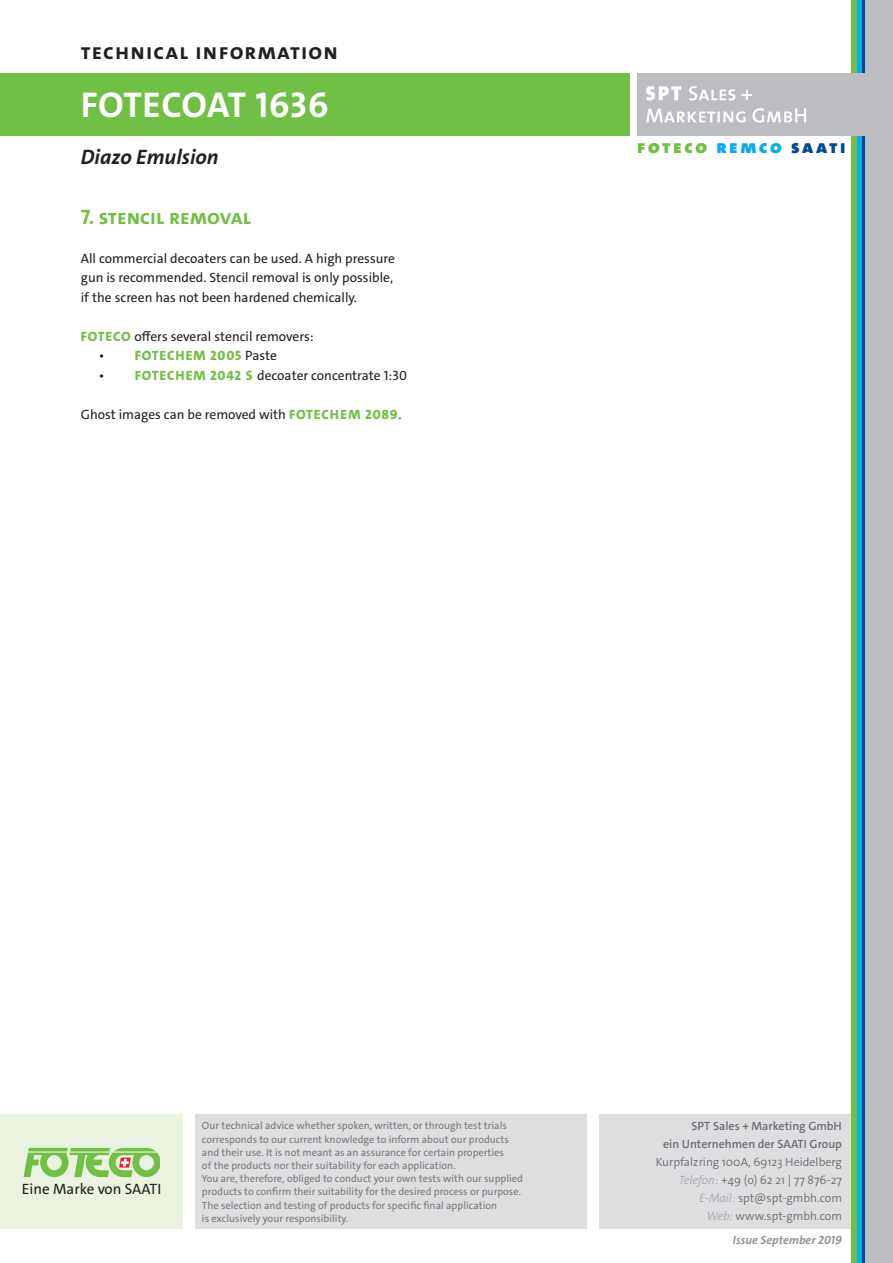
<style>
.page{position:relative;width:893px;height:1263px;background:#fff}
.page>*{position:absolute;margin:0;border:0;box-sizing:border-box;transform-origin:0 0}
.t1{font:700 36px "The Sans C4 s";letter-spacing:.015em;color:#fff}
.t2{font:700 22.5px "The Sans C4 s";letter-spacing:.05em;color:#231f20}
.t3{font:700 21px "The Sans C4 s";color:#71bf44}
.t4{font:italic 700 21px "The Sans C4 s";color:#231f20}
.t5{font:900 18.75px "The Sans C4 s";letter-spacing:.14em;color:#71bf44}
.t6{font:15px "The Sans C4 s";color:#231f20}
.t7{font:13.5px/19.5px "The Sans C4 s";color:#231f20}
.t8{font:800 13.5px "The Sans C4 s";letter-spacing:.06em;color:#71bf44}
.t9{font:300 12px/18px "The Sans C4 s";color:#6c6d70;text-align:right}
.t10{font:600 12px/18px "The Sans C4 s";color:#6c6d70;text-align:right}
.t11{font:italic 700 12px "The Sans C4 s";color:#939598}
.t12{font:10.5px/13.2px "The Sans C4 s";color:#76787b}
.s1{font-weight:800;color:#71bf44}
.s2{font-weight:400;color:#231f20}
.s3{color:#00aeef}
.s4{color:#014990}
.s5{font-style:italic;color:#a8a9ad}
</style>
<div class="page">
<div style="left:195px;top:1114px;width:392px;height:115px;background:#dddee0"></div>
<div style="left:600px;top:1114px;width:259px;height:115px;background:#dddee0"></div>
<div style="left:0;top:73px;width:629px;height:63px;background:#71bf44"></div>
<div style="left:865px;top:0;width:28px;height:1263px;background:#bcbdc0"></div>
<svg style="left:861px;top:0;width:4px;height:1263px;background:#0062a7"></svg>
<div style="left:856px;top:0;width:5px;height:1263px;background:#00aeef"></div>
<div style="left:851px;top:0;width:5px;height:1263px;background:#71bf44"></div>
<div style="left:637px;top:73px;width:231px;height:63px;background:#bcbdc0"></div>
<svg style="left:646px;top:108px;width:160px;height:15px"></svg>
<svg style="left:646px;top:86px;width:106px;height:15px"></svg>
<div style="left:0;top:1114px;width:183px;height:115px;background:#e9f3e0"></div>
<svg style="left:24px;top:1148px;width:136px;height:29px"></svg>
<h2 class="t2" style="left:81px;top:37px;width:259px">technical information</h2>
<h1 class="t1" style="left:81px;top:82px;width:249px">FOTECOAT 1636</h1>
<h3 class="t4" style="left:81px;top:144px;width:139px">Diazo Emulsion</h3>
<h3 class="t3" style="left:81px;top:203px;width:172px">7. stencil removal</h3>
<p class="t7" style="left:81px;top:249px;width:316px">All commercial decoaters can be used. A high pressure gun is recommended. Stencil removal is only possible, if the screen has not been hardened chemically.</p>
<p class="t7" style="left:81px;top:327px;width:234px"><span class="s1">FOTECO</span> offers several stencil removers:</p>
<p class="t8" style="left:99px;top:347px;width:180px"><span class="s2">•</span> FOTECHEM 2005 <span class="s2">Paste</span></p>
<p class="t7" style="left:99px;top:366px;width:310px">• <span class="s1">FOTECHEM 2042 S</span> decoater concentrate 1:30</p>
<p class="t7" style="left:81px;top:405px;width:322px">Ghost images can be removed with <span class="s1">FOTECHEM 2089</span>.</p>
<h3 class="t5" style="left:637px;top:135px;width:210px">foteco <span class="s3">remco</span> <span class="s4">saati</span></h3>
<h3 class="t6" style="left:22px;top:1179px;width:141px">Eine Marke von SAATI</h3>
<p class="t12" style="left:202px;top:1119px;width:323px">Our technical advice whether spoken, written, or through test trials corresponds to our current knowledge to inform about our products and their use. It is not meant as an assurance for certain properties<br>of the products nor their suitability for each application.<br>You are, therefore, obliged to conduct your own tests with our supplied products to confirm their suitability for the desired process or purpose.<br>The selection and testing of products for specific final application<br>is exclusively your responsibility.</p>
<p class="t10" style="left:663px;top:1117px;width:180px">SPT Sales + Marketing GmbH<br>ein Unternehmen der SAATI Group</p>
<p class="t9" style="left:656px;top:1153px;width:188px">Kurpfalzring 100A, 69123 Heidelberg<br><span class="s5">Telefon:</span> +49 (o) 62 21 | 77 876-27<br><span class="s5">E-Mail:</span> spt@spt-gmbh.com<br><span class="s5">Web:</span> www.spt-gmbh.com</p>
<p class="t11" style="left:733px;top:1232px;width:110px">Issue September 2019</p>
</div>
